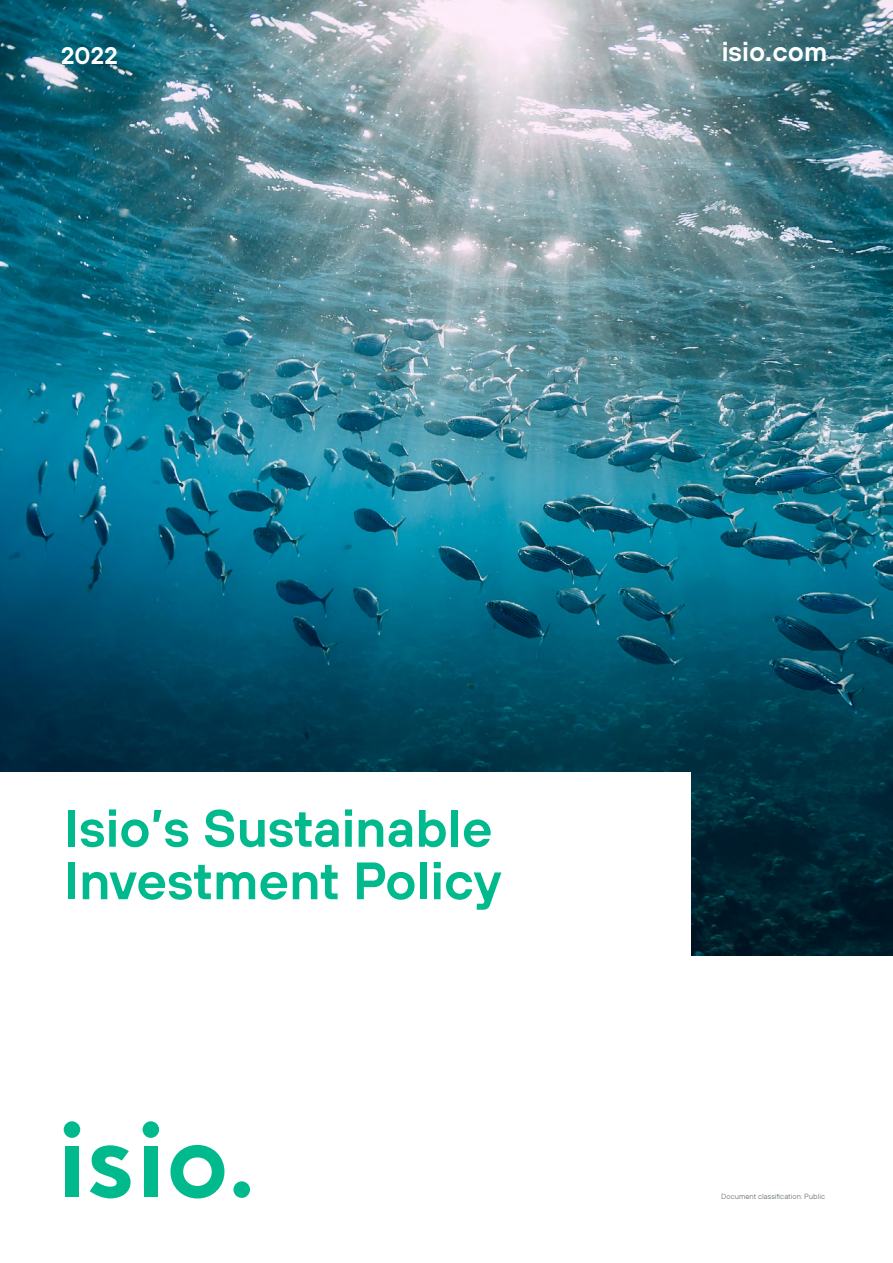
<style>
.page{position:relative;width:893px;height:1263px;background:#fff}
.page>*{position:absolute;margin:0;border:0;box-sizing:border-box;transform-origin:0 0}
.t1{font:600 52.5px/52.5px "TT Hoves";color:#00b98d}
.t2{font:600 27px "TT Hoves";color:#fff}
.t3{font:600 24px "TT Hoves";color:#fff}
.t4{font:300 7.5px "TT Hoves";color:#5a6564}
</style>
<div class="page">
<img style="left:0;top:0;width:893px;height:955px">
<div style="left:0;top:772px;width:690px;height:248px;background:#fff"></div>
<div style="left:65px;top:1146px;width:14px;height:51px;background:#00ba8d"></div>
<svg style="left:170px;top:1145px;width:54px;height:53px"></svg>
<div style="left:233px;top:1181px;width:17px;height:17px;background:#00ba8d;border-radius:50%"></div>
<div style="left:144px;top:1146px;width:13px;height:51px;background:#00ba8d"></div>
<svg style="left:90px;top:1145px;width:41px;height:53px"></svg>
<div style="left:143px;top:1121px;width:16px;height:17px;background:#00ba8d;border-radius:50%"></div>
<div style="left:64px;top:1121px;width:16px;height:17px;background:#00ba8d;border-radius:50%"></div>
<p class="t3" style="left:61px;top:40px;width:59px">2022</p>
<p class="t2" style="left:722px;top:34px;width:107px">isio.com</p>
<p class="t1" style="left:65px;top:800px;width:438px">Isio’s Sustainable<br>Investment Policy</p>
<p class="t4" style="left:721px;top:1191px;width:106px">Document classification: Public</p>
</div>
